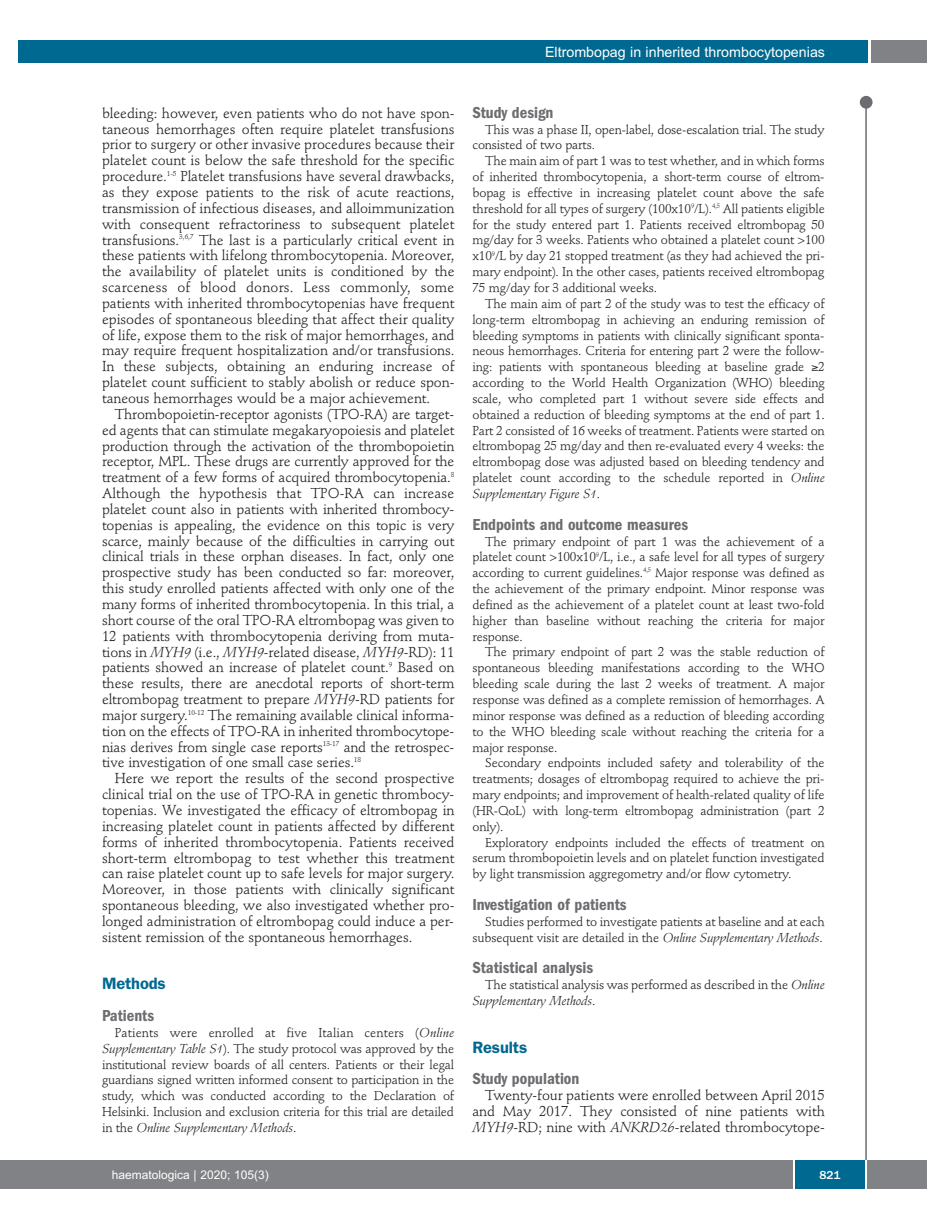
<style>
.page{position:relative;width:927px;height:1225px;background:#fff}
.page>*{position:absolute;margin:0;border:0;box-sizing:border-box;transform-origin:0 0}
.t1{font:600 condensed 16.5px "Franklin Gothic";color:#6c6d70}
.t2{font:600 16.5px "Franklin Gothic";letter-spacing:-.01em;color:#006991}
.t3{font:14.25px/15.9px "Stempel Schneidler";letter-spacing:-.005em;color:#231f20;text-align:justify}
.t4{font:14.25px "Arial";color:#fff}
.t5{font:12.75px/15.9px "Stempel Schneidler";letter-spacing:-.015em;color:#231f20;text-align:justify}
.t6{font:12px "Arial";color:#fff}
.t7{font:500 12px "Franklin Gothic";color:#fff}
.s1{font-style:italic}
</style>
<div class="page">
<div style="left:860px;top:96px;width:12px;height:13px;background:#6c6d70;border-radius:50%"></div>
<hr style="left:865px;top:98px;width:2px;height:1062px;background:#6c6d70">
<div style="left:871px;top:40px;width:56px;height:22px;background:#808285"></div>
<div style="left:18px;top:40px;width:849px;height:22px;background:#006991"></div>
<div style="left:17px;top:1160px;width:910px;height:28px;background:#808285"></div>
<div style="left:795px;top:1160px;width:70px;height:28px;background:#006991"></div>
<hr style="left:793px;top:1160px;width:2px;height:28px;background:#fff">
<hr style="left:865px;top:1160px;width:2px;height:28px;background:#fff">
<div style="left:0;top:1160px;width:17px;height:28px;background:#808285"></div>
<p class="t4" style="left:545px;top:44px;width:281px">Eltrombopag in inherited thrombocytopenias</p>
<p class="t3" style="left:102px;top:106px;width:354px">bleeding: however, even patients who do not have spon&shy;taneous hemorrhages often require platelet transfusions prior to surgery or other invasive procedures because their platelet count is below the safe threshold for the specific procedure.<sup>1-5</sup> Platelet transfusions have several drawbacks, as they expose patients to the risk of acute reactions, transmission of infectious diseases, and alloimmunization with consequent refractoriness to subsequent platelet transfusions.<sup>3,6,7</sup> The last is a particularly critical event in these patients with lifelong thrombocytopenia. Moreover, the availability of platelet units is conditioned by the scarceness of blood donors. Less commonly, some patients with inherited thrombocytopenias have frequent episodes of spontaneous bleeding that affect their quality of life, expose them to the risk of major hemorrhages, and may require frequent hospitalization and/or transfusions.<br>In these subjects, obtaining an enduring increase of platelet count sufficient to stably abolish or reduce spon&shy;taneous hemorrhages would be a major achievement.</p>
<p class="t3" style="left:102px;top:407px;width:354px;text-indent:13px">Thrombopoietin-receptor agonists (TPO-RA) are target&shy;ed agents that can stimulate megakaryopoiesis and platelet production through the activation of the thrombopoietin receptor, MPL. These drugs are currently approved for the treatment of a few forms of acquired thrombocytopenia.<sup>8<br></sup>Although the hypothesis that TPO-RA can increase platelet count also in patients with inherited thrombocy&shy;topenias is appealing, the evidence on this topic is very scarce, mainly because of the difficulties in carrying out clinical trials in these orphan diseases. In fact, only one prospective study has been conducted so far: moreover, this study enrolled patients affected with only one of the many forms of inherited thrombocytopenia. In this trial, a short course of the oral TPO-RA eltrombopag was given to 12 patients with thrombocytopenia deriving from muta&shy;tions in <span class="s1">MYH9</span> (i.e., <span class="s1">MYH9</span>-related disease, <span class="s1">MYH9</span>-RD): 11 patients showed an increase of platelet count.<sup>9</sup> Based on these results, there are anecdotal reports of short-term eltrombopag treatment to prepare <span class="s1">MYH9</span>-RD patients for major surgery.<sup>10-12</sup> The remaining available clinical informa&shy;tion on the effects of TPO-RA in inherited thrombocytope&shy;nias derives from single case reports<sup>13-17</sup> and the retrospec&shy;tive investigation of one small case series.<sup>18</sup></p>
<p class="t3" style="left:102px;top:772px;width:354px;text-indent:13px">Here we report the results of the second prospective clinical trial on the use of TPO-RA in genetic thrombocy&shy;topenias. We investigated the efficacy of eltrombopag in increasing platelet count in patients affected by different forms of inherited thrombocytopenia. Patients received short-term eltrombopag to test whether this treatment can raise platelet count up to safe levels for major surgery.<br>Moreover, in those patients with clinically significant spontaneous bleeding, we also investigated whether pro&shy;longed administration of eltrombopag could induce a per&shy;sistent remission of the spontaneous hemorrhages.</p>
<p class="t2" style="left:102px;top:978px;width:65px">Methods</p>
<p class="t1" style="left:102px;top:1010px;width:54px">Patients</p>
<p class="t5" style="left:102px;top:1025px;width:354px;text-indent:13px">Patients were enrolled at five Italian centers (<span class="s1">Online Supplementary Table S1</span>). The study protocol was approved by the institutional review boards of all centers. Patients or their legal guardians signed written informed consent to participation in the study, which was conducted according to the Declaration of Helsinki. Inclusion and exclusion criteria for this trial are detailed in the <span class="s1">Online Supplementary Methods</span>.</p>
<p class="t1" style="left:472px;top:107px;width:83px">Study design</p>
<p class="t5" style="left:472px;top:122px;width:354px;text-indent:13px">This was a phase II, open-label, dose-escalation trial. The study consisted of two parts.</p>
<p class="t5" style="left:472px;top:154px;width:354px;text-indent:13px">The main aim of part 1 was to test whether, and in which forms of inherited thrombocytopenia, a short-term course of eltrom&shy;bopag is effective in increasing platelet count above the safe threshold for all types of surgery (100x10<sup>9</sup>/L).<sup>4,5</sup> All patients eligible for the study entered part 1. Patients received eltrombopag 50 mg/day for 3 weeks. Patients who obtained a platelet count &gt;100 x10<sup>9</sup>/L by day 21 stopped treatment (as they had achieved the pri&shy;mary endpoint). In the other cases, patients received eltrombopag 75 mg/day for 3 additional weeks.</p>
<p class="t5" style="left:472px;top:297px;width:354px;text-indent:13px">The main aim of part 2 of the study was to test the efficacy of long-term eltrombopag in achieving an enduring remission of bleeding symptoms in patients with clinically significant sponta&shy;neous hemorrhages. Criteria for entering part 2 were the follow&shy;ing: patients with spontaneous bleeding at baseline grade ≥2 according to the World Health Organization (WHO) bleeding scale, who completed part 1 without severe side effects and obtained a reduction of bleeding symptoms at the end of part 1.<br>Part 2 consisted of 16 weeks of treatment. Patients were started on eltrombopag 25 mg/day and then re-evaluated every 4 weeks: the eltrombopag dose was adjusted based on bleeding tendency and platelet count according to the schedule reported in <span class="s1">Online Supplementary Figure S1</span>.</p>
<p class="t1" style="left:472px;top:519px;width:217px">Endpoints and outcome measures</p>
<p class="t5" style="left:472px;top:534px;width:354px;text-indent:13px">The primary endpoint of part 1 was the achievement of a platelet count &gt;100x10<sup>9</sup>/L, i.e., a safe level for all types of surgery according to current guidelines.<sup>4,5</sup> Major response was defined as the achievement of the primary endpoint. Minor response was defined as the achievement of a platelet count at least two-fold higher than baseline without reaching the criteria for major response.</p>
<p class="t5" style="left:472px;top:645px;width:354px;text-indent:13px">The primary endpoint of part 2 was the stable reduction of spontaneous bleeding manifestations according to the WHO bleeding scale during the last 2 weeks of treatment. A major response was defined as a complete remission of hemorrhages. A minor response was defined as a reduction of bleeding according to the WHO bleeding scale without reaching the criteria for a major response.</p>
<p class="t5" style="left:472px;top:756px;width:354px;text-indent:13px">Secondary endpoints included safety and tolerability of the treatments; dosages of eltrombopag required to achieve the pri&shy;mary endpoints; and improvement of health-related quality of life (HR-QoL) with long-term eltrombopag administration (part 2 only).</p>
<p class="t5" style="left:472px;top:835px;width:354px;text-indent:13px">Exploratory endpoints included the effects of treatment on serum thrombopoietin levels and on platelet function investigated by light transmission aggregometry and/or flow cytometry.</p>
<p class="t1" style="left:472px;top:899px;width:155px">Investigation of patients</p>
<p class="t5" style="left:472px;top:915px;width:354px;text-align:right">Studies performed to investigate patients at baseline and at each subsequent visit are detailed in the <span class="s1">Online Supplementary Methods</span>.</p>
<p class="t1" style="left:472px;top:962px;width:122px">Statistical analysis</p>
<p class="t5" style="left:472px;top:978px;width:354px;text-indent:13px">The statistical analysis was performed as described in the <span class="s1">Online<br>Supplementary Methods</span>.</p>
<p class="t2" style="left:472px;top:1041px;width:56px">Results</p>
<p class="t1" style="left:472px;top:1073px;width:108px">Study population</p>
<p class="t3" style="left:472px;top:1088px;width:354px;text-indent:13px">Twenty-four patients were enrolled between April 2015 and May 2017. They consisted of nine patients with <span class="s1">MYH9</span>-RD; nine with <span class="s1">ANKRD26</span>-related thrombocytope-</p>
<p class="t6" style="left:112px;top:1167px;width:158px">haematologica | 2020; 105(3)</p>
<p class="t7" style="left:820px;top:1167px;width:22px">821</p>
</div>
